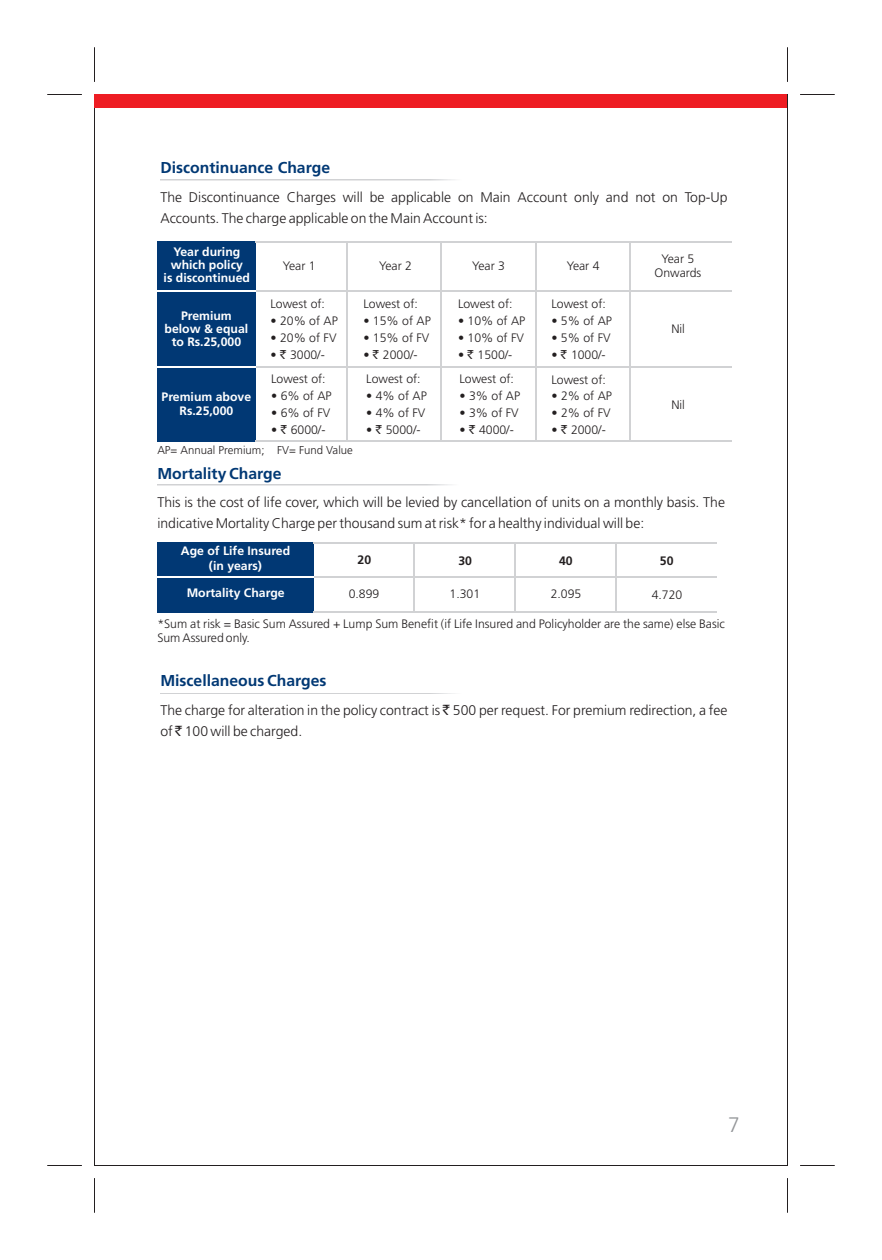
<style>
.page{position:relative;width:882px;height:1260px;background:#fff}
.page>*{position:absolute;margin:0;border:0;box-sizing:border-box;transform-origin:0 0}
.t1{font:300 21px "Frutiger";color:#939598}
.t2{font:700 15.75px "Frutiger";color:#013874}
.t3{font:300 14px/20.3px "Frutiger";color:#231f20}
.t4{font:300 12.25px/14.2px "Frutiger";color:#231f20;text-align:center}
.t5{font:700 12.25px/13.1px "Frutiger";color:#fff;text-align:center}
.t6{font:700 12.25px "Frutiger";color:#231f20}
.t7{font:300 11.38px "Frutiger";color:#231f20}
.s1{font-family:"Rupee Foradian";font-weight:400}
</style>
<div class="page">
<div style="left:94px;top:94px;width:694px;height:14px;background:#ee1d23"></div>
<div style="left:157px;top:241px;width:98px;height:201px;background:#013874"></div>
<hr style="left:255px;top:241px;width:477px;height:2px;background:#d1d2d4">
<hr style="left:255px;top:290px;width:477px;height:2px;background:#d1d2d4">
<hr style="left:255px;top:366px;width:477px;height:2px;background:#d1d2d4">
<hr style="left:255px;top:441px;width:477px;height:1px;background:#d1d2d4">
<hr style="left:157px;top:290px;width:98px;height:2px;background:#fff">
<hr style="left:157px;top:366px;width:98px;height:2px;background:#fff">
<div style="left:157px;top:542px;width:157px;height:71px;background:#013874"></div>
<hr style="left:314px;top:542px;width:403px;height:1px;background:#d1d2d4">
<hr style="left:314px;top:576px;width:403px;height:2px;background:#d1d2d4">
<hr style="left:314px;top:611px;width:403px;height:2px;background:#d1d2d4">
<hr style="left:157px;top:576px;width:157px;height:2px;background:#fff">
<hr style="left:94px;top:47px;width:1px;height:35px;background:#231f20">
<hr style="left:47px;top:94px;width:35px;height:1px;background:#231f20">
<hr style="left:800px;top:94px;width:35px;height:1px;background:#231f20">
<hr style="left:787px;top:47px;width:1px;height:35px;background:#231f20">
<hr style="left:47px;top:1165px;width:35px;height:1px;background:#231f20">
<hr style="left:800px;top:1165px;width:35px;height:1px;background:#231f20">
<hr style="left:787px;top:1178px;width:1px;height:35px;background:#231f20">
<hr style="left:94px;top:1178px;width:1px;height:35px;background:#231f20">
<hr style="left:346px;top:241px;width:1px;height:201px;background:#d1d2d4">
<hr style="left:440px;top:241px;width:2px;height:201px;background:#d1d2d4">
<hr style="left:535px;top:241px;width:2px;height:201px;background:#d1d2d4">
<hr style="left:630px;top:241px;width:1px;height:201px;background:#d1d2d4">
<hr style="left:414px;top:542px;width:1px;height:71px;background:#d1d2d4">
<hr style="left:514px;top:542px;width:2px;height:71px;background:#d1d2d4">
<hr style="left:615px;top:542px;width:2px;height:71px;background:#d1d2d4">
<p class="t2" style="left:161px;top:162px;width:171px">Discontinuance Charge</p>
<p class="t3" style="left:160px;top:189px;width:569px">The Discontinuance Charges will be applicable on Main Account only and not on Top-Up<br>Accounts. The charge applicable on the Main Account is:</p>
<p class="t5" style="left:164px;top:246px;width:88px">Year during which policy<br>is discontinued</p>
<p class="t5" style="left:165px;top:310px;width:85px">Premium below &amp; equal to Rs.25,000</p>
<p class="t5" style="left:162px;top:392px;width:91px">Premium above<br>Rs.25,000</p>
<p class="t4" style="left:283px;top:260px;width:34px">Year 1</p>
<p class="t4" style="left:379px;top:260px;width:34px">Year 2</p>
<p class="t4" style="left:472px;top:260px;width:34px">Year 3</p>
<p class="t4" style="left:567px;top:260px;width:34px">Year 4</p>
<p class="t4" style="left:271px;top:298px;width:56px">Lowest of:</p>
<p class="t4" style="left:271px;top:315px;width:69px">• 20% of AP</p>
<p class="t4" style="left:271px;top:332px;width:68px">• 20% of FV</p>
<p class="t4" style="left:271px;top:349px;width:56px">• <span class="s1">`</span> 3000/-</p>
<p class="t4" style="left:271px;top:373px;width:56px">Lowest of:</p>
<p class="t4" style="left:271px;top:390px;width:62px">• 6% of AP</p>
<p class="t4" style="left:271px;top:407px;width:61px">• 6% of FV</p>
<p class="t4" style="left:271px;top:424px;width:56px">• <span class="s1">`</span> 6000/-</p>
<p class="t4" style="left:363px;top:298px;width:56px">Lowest of:</p>
<p class="t4" style="left:363px;top:315px;width:69px">• 15% of AP</p>
<p class="t4" style="left:363px;top:332px;width:68px">• 15% of FV</p>
<p class="t4" style="left:363px;top:349px;width:56px">• <span class="s1">`</span> 2000/-</p>
<p class="t4" style="left:366px;top:373px;width:56px">Lowest of:</p>
<p class="t4" style="left:366px;top:390px;width:62px">• 4% of AP</p>
<p class="t4" style="left:366px;top:407px;width:61px">• 4% of FV</p>
<p class="t4" style="left:366px;top:424px;width:56px">• <span class="s1">`</span> 5000/-</p>
<p class="t4" style="left:458px;top:298px;width:56px">Lowest of:</p>
<p class="t4" style="left:458px;top:315px;width:69px">• 10% of AP</p>
<p class="t4" style="left:458px;top:332px;width:68px">• 10% of FV</p>
<p class="t4" style="left:458px;top:349px;width:56px">• <span class="s1">`</span> 1500/-</p>
<p class="t4" style="left:460px;top:373px;width:56px">Lowest of:</p>
<p class="t4" style="left:460px;top:390px;width:62px">• 3% of AP</p>
<p class="t4" style="left:460px;top:407px;width:61px">• 3% of FV</p>
<p class="t4" style="left:460px;top:424px;width:56px">• <span class="s1">`</span> 4000/-</p>
<p class="t4" style="left:551px;top:298px;width:56px">Lowest of:</p>
<p class="t4" style="left:551px;top:315px;width:62px">• 5% of AP</p>
<p class="t4" style="left:551px;top:332px;width:61px">• 5% of FV</p>
<p class="t4" style="left:551px;top:349px;width:56px">• <span class="s1">`</span> 1000/-</p>
<p class="t4" style="left:551px;top:373px;width:56px">Lowest of:</p>
<p class="t4" style="left:551px;top:390px;width:62px">• 2% of AP</p>
<p class="t4" style="left:551px;top:407px;width:61px">• 2% of FV</p>
<p class="t4" style="left:551px;top:424px;width:56px">• <span class="s1">`</span> 2000/-</p>
<p class="t7" style="left:157px;top:445px;width:197px">AP= Annual Premium; FV= Fund Value</p>
<p class="t4" style="left:655px;top:253px;width:48px">Year 5<br>Onwards</p>
<p class="t4" style="left:671px;top:323px;width:15px">Nil</p>
<p class="t4" style="left:671px;top:399px;width:15px">Nil</p>
<p class="t2" style="left:157px;top:467px;width:126px">Mortality Charge</p>
<p class="t3" style="left:157px;top:494px;width:569px">This is the cost of life cover, which will be levied by cancellation of units on a monthly basis. The indicative Mortality Charge per thousand sum at risk* for a healthy individual will be:</p>
<p class="t5" style="left:181px;top:545px;width:111px;line-height:14.5px">Age of Life Insured (in years)</p>
<p class="t5" style="left:187px;top:588px;width:100px">Mortality Charge</p>
<p class="t4" style="left:157px;top:618px;width:569px;text-align:left">*Sum at risk = Basic Sum Assured + Lump Sum Benefit (if Life Insured and Policyholder are the same) else Basic<br>Sum Assured only.</p>
<p class="t6" style="left:358px;top:554px;width:15px">20</p>
<p class="t4" style="left:349px;top:588px;width:32px">0.899</p>
<p class="t6" style="left:458px;top:555px;width:15px">30</p>
<p class="t6" style="left:559px;top:555px;width:15px">40</p>
<p class="t6" style="left:660px;top:555px;width:15px">50</p>
<p class="t4" style="left:450px;top:588px;width:32px">1.301</p>
<p class="t4" style="left:551px;top:588px;width:32px">2.095</p>
<p class="t4" style="left:652px;top:589px;width:32px">4.720</p>
<p class="t2" style="left:160px;top:674px;width:168px">Miscellaneous Charges</p>
<p class="t3" style="left:160px;top:701px;width:569px">The charge for alteration in the policy contract is <span class="s1">`</span> 500 per request. For premium redirection, a fee of <span class="s1">`</span> 100 will be charged.</p>
<h1 class="t1" style="left:728px;top:1117px;width:13px">7</h1>
</div>
